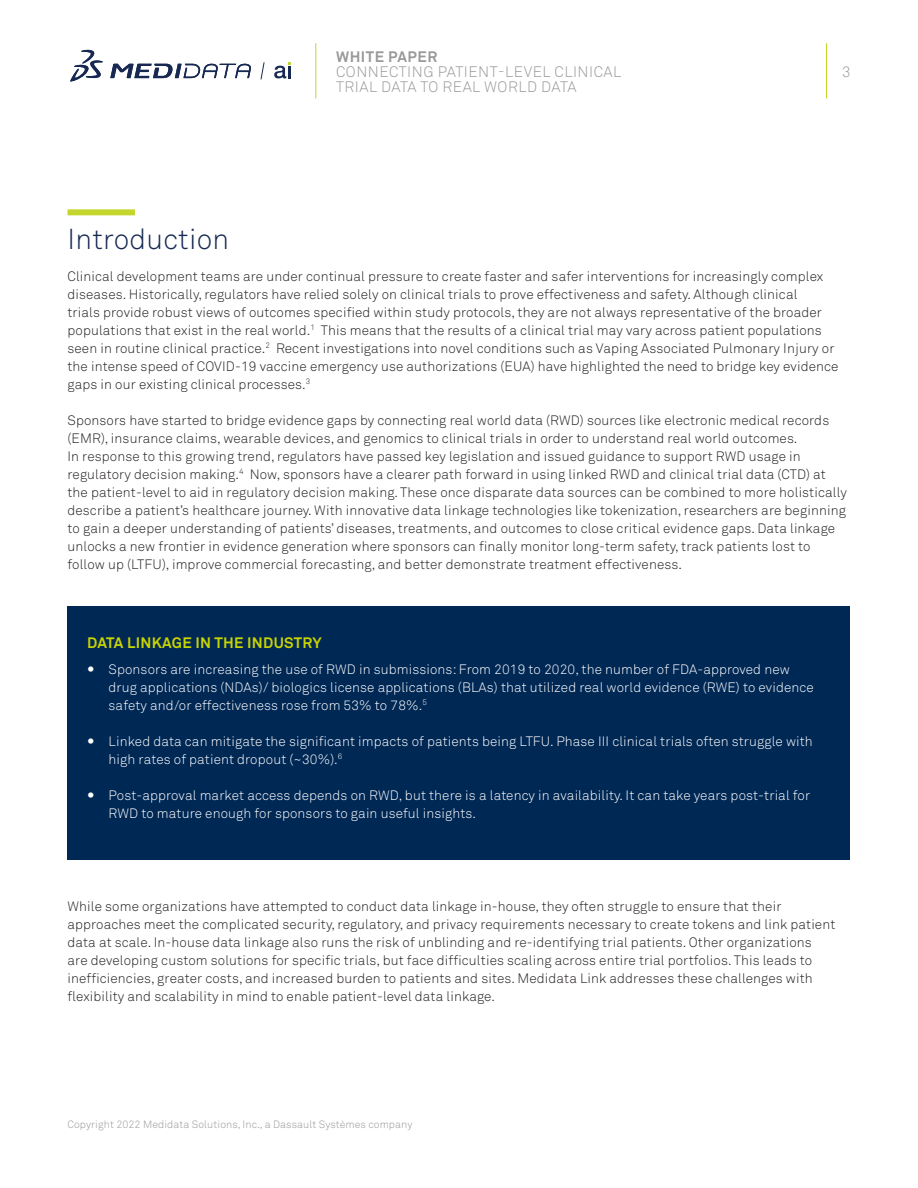
<style>
.page{position:relative;width:918px;height:1188px;background:#fff}
.page>*{position:absolute;margin:0;border:0;box-sizing:border-box;transform-origin:0 0}
.H1_-_1{font:300 28.5px "Akkurat Std";letter-spacing:.01em;color:#172953}
.t1{font:300 15px/15px "Akkurat Std";letter-spacing:.035em;color:#98989a}
.t2{font:700 15px "Akkurat Std";letter-spacing:.02em;color:#c8d300}
.t3{font:700 15px "Akkurat Std";letter-spacing:.035em;color:#98989a}
.Body_copy{font:300 13.5px/18px "Akkurat Std";letter-spacing:.01em;color:#231f20}
.t4{font:300 13.5px/18px "Akkurat Std";letter-spacing:.01em;color:#fff}
.t5{font:300 10.5px "Akkurat Std";letter-spacing:.01em;color:#98989a}
</style>
<div class="page">
<hr style="left:826px;top:43px;width:1px;height:55px;background:#c4d62e">
<hr style="left:315px;top:43px;width:1px;height:55px;background:#c4d62e">
<svg style="left:70px;top:50px;width:33px;height:32px"></svg>
<svg style="left:110px;top:64px;width:141px;height:14px"></svg>
<svg style="left:260px;top:62px;width:5px;height:18px"></svg>
<svg style="left:274px;top:62px;width:17px;height:16px"></svg>
<div style="left:68px;top:209px;width:67px;height:6px;background:#c4d62e"></div>
<div style="left:68px;top:606px;width:782px;height:254px;background:#002855"></div>
<p class="t3" style="left:336px;top:47px;width:103px">WHITE PAPER</p>
<p class="t1" style="left:336px;top:64px;width:287px">CONNECTING PATIENT-LEVEL CLINICAL<br>TRIAL DATA TO REAL WORLD DATA</p>
<p class="t1" style="left:842px;top:64px;width:10px">3</p>
<p class="H1_-_1" style="left:68px;top:222px;width:163px">Introduction</p>
<p class="Body_copy" style="left:68px;top:267px;width:772px">Clinical development teams are under continual pressure to create faster and safer interventions for increasingly complex diseases. Historically, regulators have relied solely on clinical trials to prove effectiveness and safety. Although clinical<br>trials provide robust views of outcomes specified within study protocols, they are not always representative of the broader populations that exist in the real world.<sup>1</sup> This means that the results of a clinical trial may vary across patient populations seen in routine clinical practice.<sup>2</sup> Recent investigations into novel conditions such as Vaping Associated Pulmonary Injury or the intense speed of COVID-19 vaccine emergency use authorizations (EUA) have highlighted the need to bridge key evidence gaps in our existing clinical processes.<sup>3</sup></p>
<p class="Body_copy" style="left:68px;top:411px;width:781px">Sponsors have started to bridge evidence gaps by connecting real world data (RWD) sources like electronic medical records (EMR), insurance claims, wearable devices, and genomics to clinical trials in order to understand real world outcomes.<br>In response to this growing trend, regulators have passed key legislation and issued guidance to support RWD usage in regulatory decision making.<sup>4</sup> Now, sponsors have a clearer path forward in using linked RWD and clinical trial data (CTD) at the patient-level to aid in regulatory decision making. These once disparate data sources can be combined to more holistically describe a patient’s healthcare journey. With innovative data linkage technologies like tokenization, researchers are beginning to gain a deeper understanding of patients’ diseases, treatments, and outcomes to close critical evidence gaps. Data linkage unlocks a new frontier in evidence generation where sponsors can finally monitor long-term safety, track patients lost to follow up (LTFU), improve commercial forecasting, and better demonstrate treatment effectiveness.</p>
<h3 class="t2" style="left:87px;top:634px;width:236px">DATA LINKAGE IN THE INDUSTRY</h3>
<p class="t4" style="left:109px;top:660px;width:707px">Sponsors are increasing the use of RWD in submissions: From 2019 to 2020, the number of FDA-approved new drug applications (NDAs)/ biologics license applications (BLAs) that utilized real world evidence (RWE) to evidence safety and/or effectiveness rose from 53% to 78%.<sup>5</sup></p>
<p class="t4" style="left:109px;top:732px;width:706px">Linked data can mitigate the significant impacts of patients being LTFU. Phase III clinical trials often struggle with high rates of patient dropout (~30%).<sup>6</sup></p>
<p class="t4" style="left:109px;top:786px;width:703px">Post-approval market access depends on RWD, but there is a latency in availability. It can take years post-trial for<br>RWD to mature enough for sponsors to gain useful insights.</p>
<p class="Body_copy" style="left:68px;top:897px;width:769px">While some organizations have attempted to conduct data linkage in-house, they often struggle to ensure that their approaches meet the complicated security, regulatory, and privacy requirements necessary to create tokens and link patient data at scale. In-house data linkage also runs the risk of unblinding and re-identifying trial patients. Other organizations<br>are developing custom solutions for specific trials, but face difficulties scaling across entire trial portfolios. This leads to inefficiencies, greater costs, and increased burden to patients and sites. Medidata Link addresses these challenges with flexibility and scalability in mind to enable patient-level data linkage.</p>
<p class="t5" style="left:68px;top:1118px;width:346px">Copyright 2022 Medidata Solutions, Inc., a Dassault Systèmes company</p>
</div>
